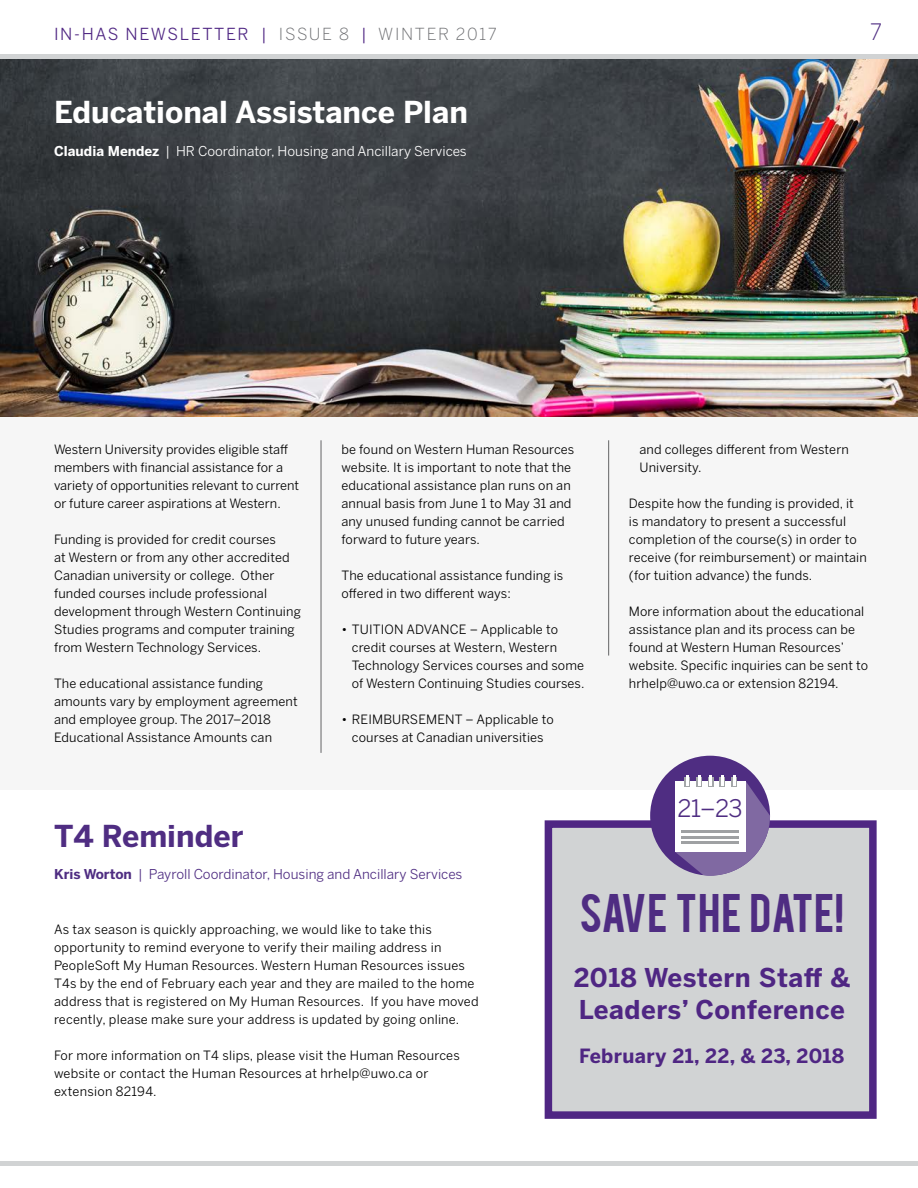
<style>
.page{position:relative;width:918px;height:1188px;background:#fff}
.page>*{position:absolute;margin:0;border:0;box-sizing:border-box;transform-origin:0 0}
.t1{font:42.75px "Bebas";letter-spacing:.01em;color:#4f2d82}
.t2{font:700 30px "Benton Sans";color:#fff}
.t3{font:700 30px "Benton Sans";color:#4f2d82}
.t4{font:700 25.8px/32.1px "Benton Sans";letter-spacing:.02em;color:#4f2683}
.t5{font:24px "Benton Sans";color:#4f2d82}
.t6{font:300 22.5px "Benton Sans";color:#4f2d82}
.t7{font:700 19.5px "Benton Sans";letter-spacing:.02em;color:#4f2683}
.t8{font:16.5px "Benton Sans";letter-spacing:.1em;color:#4f2683}
.t9{font:13.5px "Benton Sans";color:#4f2d82}
.t10{font:13.5px "Benton Sans";color:#fff}
.t11{font:12.75px/18px "Benton Sans";letter-spacing:.01em;color:#000}
.s1{font-weight:300;color:#6d6e71}
.s2{font-weight:700}
</style>
<div class="page">
<img style="left:0;top:58px;width:918px;height:359px">
<div style="left:0;top:417px;width:918px;height:372px;background:#f6f6f6"></div>
<hr style="left:0;top:1161px;width:918px;height:4px;background:#d1d3d4">
<hr style="left:0;top:54px;width:918px;height:4px;background:#d1d3d4">
<div style="left:545px;top:820px;width:332px;height:299px;background:#d1d3d4;border:8px solid #4f2683"></div>
<div style="left:650px;top:756px;width:120px;height:120px;background:#4f2d82;border-radius:50%"></div>
<svg style="left:675px;top:776px;width:95px;height:100px"></svg>
<hr style="left:321px;top:440px;width:1px;height:313px;background:#636466">
<hr style="left:608px;top:440px;width:1px;height:216px;background:#636466">
<p class="t8" style="left:54px;top:24px;width:444px">IN-HAS NEWSLETTER | <span class="s1">ISSUE 8</span> | <span class="s1">WINTER 2017</span></p>
<h3 class="t6" style="left:870px;top:19px;width:14px">7</h3>
<h2 class="t2" style="left:54px;top:94px;width:415px">Educational Assistance Plan</h2>
<p class="t10" style="left:54px;top:143px;width:414px"><span class="s2">Claudia Mendez</span> | HR Coordinator, Housing and Ancillary Services</p>
<p class="t11" style="left:54px;top:440px;width:247px">Western University provides eligible staff members with financial assistance for a variety of opportunities relevant to current or future career aspirations at Western.</p>
<p class="t11" style="left:54px;top:530px;width:248px">Funding is provided for credit courses<br>at Western or from any other accredited Canadian university or college. Other funded courses include professional development through Western Continuing Studies programs and computer training from Western Technology Services.</p>
<p class="t11" style="left:54px;top:674px;width:245px">The educational assistance funding amounts vary by employment agreement and employee group. The 2017–2018<br>Educational Assistance Amounts can</p>
<p class="t11" style="left:341px;top:440px;width:234px">be found on Western Human Resources website. It is important to note that the educational assistance plan runs on an annual basis from June 1 to May 31 and any unused funding cannot be carried forward to future years.</p>
<p class="t11" style="left:341px;top:566px;width:223px">The educational assistance funding is offered in two different ways:</p>
<p class="t11" style="left:352px;top:620px;width:234px;text-indent:-11px">• TUITION ADVANCE – Applicable to credit courses at Western, Western Technology Services courses and some of Western Continuing Studies courses.</p>
<p class="t11" style="left:341px;top:710px;width:214px;text-align:center">• REIMBURSEMENT – Applicable to courses at Canadian universities</p>
<h2 class="t3" style="left:54px;top:818px;width:191px">T4 Reminder</h2>
<p class="t9" style="left:54px;top:866px;width:410px"><span class="s2">Kris Worton</span> | Payroll Coordinator, Housing and Ancillary Services</p>
<p class="t11" style="left:639px;top:440px;width:211px">and colleges different from Western<br>University.</p>
<p class="t11" style="left:629px;top:494px;width:239px">Despite how the funding is provided, it<br>is mandatory to present a successful completion of the course(s) in order to receive (for reimbursement) or maintain (for tuition advance) the funds.</p>
<p class="t11" style="left:629px;top:602px;width:241px">More information about the educational assistance plan and its process can be found at Western Human Resources’ website. Specific inquiries can be sent to hrhelp@uwo.ca or extension 82194.</p>
<h3 class="t5" style="left:677px;top:794px;width:67px">21–23</h3>
<p class="t11" style="left:54px;top:920px;width:426px">As tax season is quickly approaching, we would like to take this opportunity to remind everyone to verify their mailing address in PeopleSoft My Human Resources. Western Human Resources issues T4s by the end of February each year and they are mailed to the home address that is registered on My Human Resources. If you have moved recently, please make sure your address is updated by going online.</p>
<p class="t11" style="left:54px;top:1046px;width:407px">For more information on T4 slips, please visit the Human Resources website or contact the Human Resources at hrhelp@uwo.ca or extension 82194.</p>
<h1 class="t1" style="left:579px;top:882px;width:266px">SAVE THE DATE!</h1>
<h3 class="t4" style="left:574px;top:961px;width:277px">2018 Western Staff &amp;<br>Leaders’ Conference</h3>
<h3 class="t7" style="left:579px;top:1044px;width:267px">February 21, 22, &amp; 23, 2018</h3>
</div>
